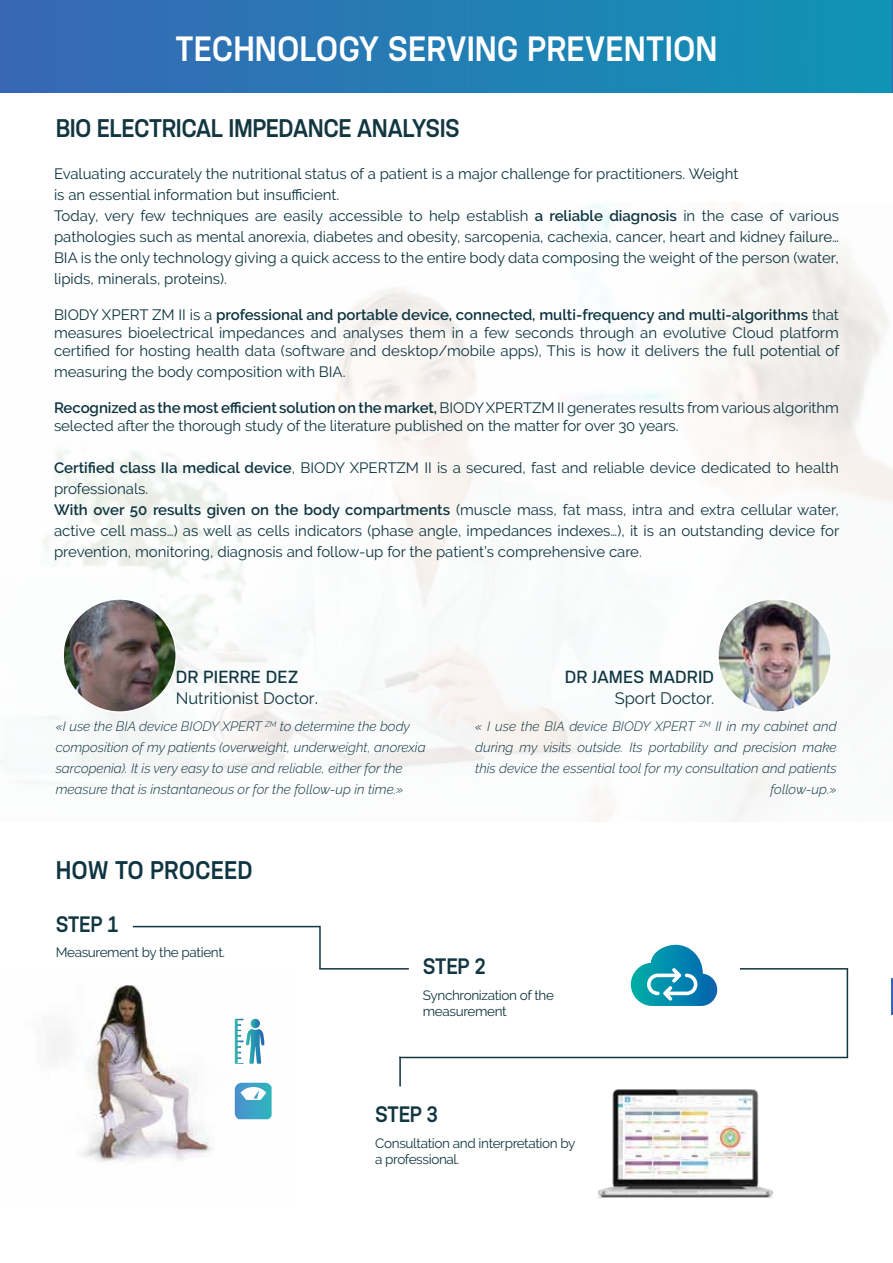
<style>
.page{position:relative;width:893px;height:1263px;background:#fff}
.page>*{position:absolute;margin:0;border:0;box-sizing:border-box;transform-origin:0 0}
.t1{font:600 33px "Konsens";color:#fff;scale:.9 1}
.t2{font:600 24px "Konsens";letter-spacing:-.025em;color:#123741;scale:.9 1}
.t3{font:600 24px "Konsens";color:#0e3541;scale:.9 1}
.t4{font:600 21px "Konsens";letter-spacing:-.025em;color:#123741;scale:.9 1}
.t5{font:16.5px "Raleway";color:#0e3540}
.t6{font:500 16.5px "Konsens";color:#0e3540}
.t7{font:15px/21px "Raleway";color:#0e3540}
.t8{font:italic 300 13.5px/21px "Raleway";color:#0e3540}
.t9{font:13.5px/16.2px "Raleway";letter-spacing:-.025em;color:#123741}
.s1{font-weight:600}
.s2{font-size:18px}
</style>
<div class="page">
<div style="left:0;top:0;width:893px;height:92px;background:linear-gradient(to right,#3867b4,#0f94b4)"></div>
<img style="left:64px;top:599px;width:112px;height:113px">
<div style="left:62px;top:598px;width:115px;height:115px;border:2px solid #fff;border-radius:50%"></div>
<img style="left:49px;top:985px;width:220px;height:177px">
<hr style="left:133px;top:926px;width:187px;height:1px;background:#123640">
<hr style="left:319px;top:926px;width:2px;height:43px;background:#123640">
<hr style="left:319px;top:968px;width:90px;height:1px;background:#123640">
<hr style="left:740px;top:968px;width:108px;height:1px;background:#123640">
<hr style="left:847px;top:969px;width:1px;height:88px;background:#123640">
<hr style="left:399px;top:1057px;width:449px;height:1px;background:#123640">
<hr style="left:399px;top:1057px;width:2px;height:29px;background:#123640">
<img style="left:718px;top:599px;width:113px;height:113px;border-radius:57px">
<div style="left:717px;top:598px;width:115px;height:115px;border:2px solid #fff;border-radius:50%"></div>
<svg style="left:235px;top:1019px;width:29px;height:45px"></svg>
<svg style="left:235px;top:1083px;width:37px;height:36px"></svg>
<svg style="left:631px;top:945px;width:86px;height:61px"></svg>
<div style="left:0;top:34px;width:893px;height:31px;background:linear-gradient(to right,#3867b4,#0f94b4)"></div>
<hr style="left:892px;top:0;width:1px;height:92px;background:#3867b4">
<hr style="left:891px;top:978px;width:2px;height:36px;background:#3867b4">
<img style="left:597px;top:1089px;width:176px;height:109px">
<h1 class="t1" style="left:175px;top:28px;width:604px">TECHNOLOGY SERVING PREVENTION</h1>
<h2 class="t2" style="left:56px;top:113px;width:450px">BIO ELECTRICAL IMPEDANCE ANALYSIS</h2>
<p class="t7" style="left:54px;top:163px;width:786px">Evaluating accurately the nutritional status of a patient is a major challenge for practitioners. Weight<br>is an essential information but insufficient.<br>Today, very few techniques are easily accessible to help establish <span class="s1">a reliable diagnosis</span> in the case of various pathologies such as mental anorexia, diabetes and obesity, sarcopenia, cachexia, cancer, heart and kidney failure… BIA is the only technology giving a quick access to the entire body data composing the weight of the person (water, lipids, minerals, proteins).</p>
<p class="t7" style="left:54px;top:305px;width:787px;line-height:18px;text-align:justify">BIODY XPERT ZM II is a <span class="s1">professional and portable device, connected, multi-frequency and multi-algorithms</span> that measures bioelectrical impedances and analyses them in a few seconds through an evolutive Cloud platform certified for hosting health data (software and desktop/mobile apps), This is how it delivers the full potential of</p>
<p class="t7" style="left:54px;top:361px;width:293px">measuring the body composition with BIA.</p>
<p class="t7" style="left:54px;top:398px;width:786px;line-height:18px"><span class="s1">Recognized as the most efficient solution on the market,</span> BIODY XPERTZM II generates results from various algorithm selected after the thorough study of the literature published on the matter for over 30 years.</p>
<p class="t7" style="left:54px;top:457px;width:787px"><span class="s1">Certified class IIa medical device</span>, BIODY XPERTZM II is a secured, fast and reliable device dedicated to health professionals.<br><span class="s1">With over 50 results given on the body compartments</span> (muscle mass, fat mass, intra and extra cellular water, active cell mass…) as well as cells indicators (phase angle, impedances indexes…), it is an outstanding device for prevention, monitoring, diagnosis and follow-up for the patient’s comprehensive care.</p>
<p class="t6" style="left:176px;top:667px;width:124px">DR PIERRE DEZ</p>
<p class="t5" style="left:176px;top:689px;width:144px">Nutritionist Doctor<span class="s2">.</span></p>
<p class="t8" style="left:56px;top:716px;width:371px">«I use the BIA device BIODY XPERT <sup>ZM</sup> to determine the body composition of my patients (overweight, underweight, anorexia sarcopenia). It is very easy to use and reliable, either for the measure that is instantaneous or for the follow-up in time.»</p>
<h2 class="t3" style="left:56px;top:855px;width:220px">HOW TO PROCEED</h2>
<p class="t6" style="left:565px;top:667px;width:151px">DR JAMES MADRID</p>
<p class="t5" style="left:615px;top:689px;width:101px">Sport Doctor.</p>
<p class="t8" style="left:475px;top:716px;width:363px;text-align:right">« I use the BIA device BIODY XPERT <sup>ZM</sup> II in my cabinet and during my visits outside. Its portability and precision make this device the essential tool for my consultation and patients follow-up.»</p>
<h3 class="t4" style="left:56px;top:911px;width:71px">STEP 1</h3>
<p class="t9" style="left:56px;top:944px;width:171px">Measurement by the patient.</p>
<h3 class="t4" style="left:423px;top:953px;width:71px">STEP 2</h3>
<p class="t9" style="left:423px;top:987px;width:133px">Synchronization of the measurement</p>
<h3 class="t4" style="left:375px;top:1101px;width:71px">STEP 3</h3>
<p class="t9" style="left:375px;top:1135px;width:202px">Consultation and interpretation by a professional.</p>
</div>
